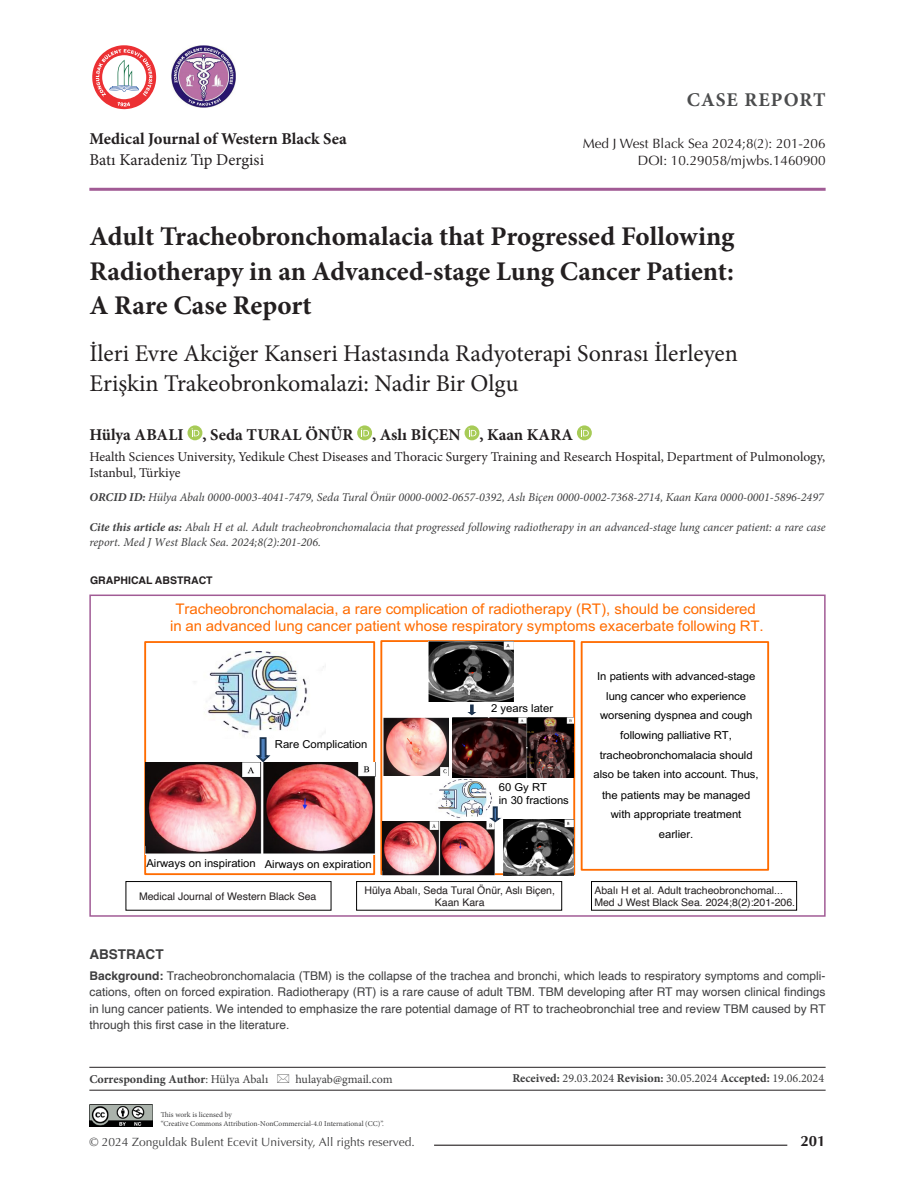
<style>
.page{position:relative;width:915px;height:1191px;background:#fff}
.page>*{position:absolute;margin:0;border:0;box-sizing:border-box;transform-origin:0 0}
.t1{font:700 27px/34.5px "Minion Pro";color:#231f20}
.t2{font:24px "Minion Pro";color:#231f20}
.t3{font:700 19.5px "Minion Pro";letter-spacing:.055em;color:#4b4c4d}
.t4{font:700 16.5px "Minion Pro";color:#231f20}
.t5{font:16.5px "Minion Pro";color:#231f20}
.t6{font:700 15px "Optima";color:#231f20}
.t7{font:14.7px/17.4px "Arial";color:#ff6c00;text-align:center}
.t8{font:13.5px/16.5px "Minion Pro";color:#231f20}
.t9{font:13.5px "Optima";color:#231f20}
.t10{font:700 13.5px "Helvetica";color:#3e3e3f}
.t11{font:12px/16.5px "Helvetica";color:#3e3e3f;text-align:justify}
.t12{font:italic 12px/15px "Minion Pro";letter-spacing:-.005em;color:#3e3e3f}
.t13{font:12px "Minion Pro";color:#3e3e3f}
.t14{font:12px "Optima";color:#3e3e3f}
.t15{font:700 12px "Minion Pro";color:#3e3e3f}
.t16{font:10.95px/20px "Arial";letter-spacing:-.005em;color:#000;text-align:center}
.t17{font:10.5px/12px "Helvetica";color:#231f20;text-align:center}
.t18{font:700 10.5px "Helvetica";color:#231f20}
.t19{font:7.5px "Minion Pro";letter-spacing:-.005em;color:#3e3e3f}
.s1{font-weight:700}
.s2{font-weight:400}
</style>
<div class="page">
<hr style="left:89px;top:188px;width:736px;height:3px;background:#a15b95">
<hr style="left:434px;top:1144px;width:353px;height:1px;background:#231f20">
<img style="left:171px;top:45px;width:64px;height:63px">
<svg style="left:92px;top:45px;width:64px;height:64px"></svg>
<hr style="left:89px;top:1067px;width:736px;height:1px;background:#231f20">
<hr style="left:89px;top:1090px;width:736px;height:1px;background:#231f20">
<img style="left:89px;top:1104px;width:63px;height:22px">
<svg style="left:191px;top:425px;width:11px;height:15px"></svg>
<svg style="left:187px;top:425px;width:15px;height:15px"></svg>
<svg style="left:191px;top:428px;width:8px;height:8px"></svg>
<svg style="left:357px;top:429px;width:15px;height:11px"></svg>
<svg style="left:357px;top:425px;width:15px;height:15px"></svg>
<svg style="left:361px;top:428px;width:8px;height:8px"></svg>
<svg style="left:468px;top:425px;width:11px;height:15px"></svg>
<svg style="left:464px;top:425px;width:15px;height:15px"></svg>
<svg style="left:468px;top:428px;width:8px;height:8px"></svg>
<svg style="left:580px;top:425px;width:11px;height:15px"></svg>
<svg style="left:576px;top:425px;width:15px;height:15px"></svg>
<svg style="left:580px;top:428px;width:8px;height:8px"></svg>
<div style="left:380px;top:640px;width:195px;height:235px;border:2px solid #ff6c00"></div>
<div style="left:144px;top:641px;width:231px;height:234px;border:2px solid #ff6c00"></div>
<img style="left:206px;top:652px;width:118px;height:83px">
<svg style="left:256px;top:737px;width:15px;height:25px"></svg>
<img style="left:428px;top:641px;width:85px;height:61px">
<img style="left:145px;top:762px;width:230px;height:92px">
<div style="left:580px;top:641px;width:188px;height:229px;border:2px solid #ff6c00"></div>
<svg style="left:467px;top:704px;width:9px;height:12px"></svg>
<img style="left:383px;top:717px;width:65px;height:59px">
<img style="left:452px;top:717px;width:121px;height:60px">
<img style="left:438px;top:779px;width:54px;height:39px">
<img style="left:503px;top:820px;width:70px;height:55px">
<img style="left:382px;top:821px;width:112px;height:54px">
<svg style="left:486px;top:805px;width:15px;height:18px"></svg>
<div style="left:89px;top:594px;width:736px;height:322px;border:2px solid #a15b95"></div>
<div style="left:125px;top:881px;width:206px;height:29px;border:1px solid #000"></div>
<div style="left:356px;top:881px;width:206px;height:29px;border:1px solid #000"></div>
<div style="left:591px;top:881px;width:205px;height:29px;border:1px solid #000"></div>
<h3 class="t4" style="left:89px;top:127px;width:259px">Medical Journal of Western Black Sea</h3>
<h3 class="t5" style="left:89px;top:148px;width:176px">Batı Karadeniz Tıp Dergisi</h3>
<h3 class="t3" style="left:686px;top:86px;width:140px">CASE REPORT</h3>
<p class="t9" style="left:582px;top:136px;width:244px">Med J West Black Sea 2024;8(2): 201-206</p>
<p class="t9" style="left:637px;top:152px;width:189px">DOI: 10.29058/mjwbs.1460900</p>
<p class="t1" style="left:89px;top:219px;width:646px">Adult Tracheobronchomalacia that Progressed Following<br>Radiotherapy in an Advanced-stage Lung Cancer Patient:</p>
<p class="t1" style="left:89px;top:288px;width:224px">A Rare Case Report</p>
<p class="t2" style="left:89px;top:338px;width:650px">İleri Evre Akciğer Kanseri Hastasında Radyoterapi Sonrası İlerleyen</p>
<p class="t2" style="left:89px;top:368px;width:430px">Erişkin Trakeobronkomalazi: Nadir Bir Olgu</p>
<p class="t4" style="left:89px;top:423px;width:485px">Hülya ABALI , Seda TURAL ÖNÜR , Aslı BIÇEN , Kaan KARA</p>
<p class="t8" style="left:89px;top:448px;width:737px">Health Sciences University, Yedikule Chest Diseases and Thoracic Surgery Training and Research Hospital, Department of Pulmonology,<br>Istanbul, Türkiye</p>
<p class="t12" style="left:89px;top:490px;width:735px"><span class="s1">ORCID ID:</span> Hülya Abalı 0000-0003-4041-7479, Seda Tural Önür 0000-0002-0657-0392, Aslı Biçen 0000-0002-7368-2714, Kaan Kara 0000-0001-5896-2497</p>
<p class="t12" style="left:89px;top:520px;width:737px"><span class="s1">Cite this article as:</span> Abalı H et al. Adult tracheobronchomalacia that progressed following radiotherapy in an advanced-stage lung cancer patient: a rare case report. Med J West Black Sea. 2024;8(2):201-206.</p>
<p class="t18" style="left:90px;top:574px;width:124px">GRAPHICAL ABSTRACT</p>
<p class="t7" style="left:170px;top:600px;width:594px">Tracheobronchomalacia, a rare complication of radiotherapy (RT), should be considered in an advanced lung cancer patient whose respiratory symptoms exacerbate following RT.</p>
<p class="t16" style="left:275px;top:733px;width:94px">Rare Complication</p>
<p class="t16" style="left:146px;top:852px;width:227px">Airways on inspiration Airways on expiration</p>
<p class="t16" style="left:491px;top:698px;width:63px">2 years later</p>
<p class="t16" style="left:498px;top:780px;width:71px;line-height:12.9px;text-align:left">60 Gy RT<br>in 30 fractions</p>
<p class="t16" style="left:597px;top:666px;width:160px">In patients with advanced-stage lung cancer who experience worsening dyspnea and cough following palliative RT, tracheobronchomalacia should</p>
<p class="t16" style="left:593px;top:764px;width:167px">also be taken into account. Thus, the patients may be managed with appropriate treatment earlier.</p>
<p class="t17" style="left:139px;top:890px;width:179px">Medical Journal of Western Black Sea</p>
<p class="t17" style="left:364px;top:884px;width:192px">Hülya Abalı, Seda Tural Önür, Aslı Biçen,<br>Kaan Kara</p>
<p class="t17" style="left:594px;top:884px;width:202px;text-align:left">Abalı H et al. Adult tracheobronchomal...<br>Med J West Black Sea. 2024;8(2):201-206.</p>
<p class="t10" style="left:89px;top:945px;width:76px">ABSTRACT</p>
<p class="t11" style="left:89px;top:967px;width:737px"><span class="s1">Background:</span> Tracheobronchomalacia (TBM) is the collapse of the trachea and bronchi, which leads to respiratory symptoms and compli&shy;cations, often on forced expiration. Radiotherapy (RT) is a rare cause of adult TBM. TBM developing after RT may worsen clinical findings in lung cancer patients. We intended to emphasize the rare potential damage of RT to tracheobronchial tree and review TBM caused by RT through this first case in the literature.</p>
<p class="t15" style="left:89px;top:1070px;width:180px">Corresponding Author<span class="s2">: Hülya Abalı</span></p>
<p class="t13" style="left:295px;top:1071px;width:99px">hulayab@gmail.com</p>
<p class="t19" style="left:161px;top:1109px;width:73px">This work is licensed by</p>
<p class="t19" style="left:161px;top:1118px;width:224px">“Creative Commons Attribution-NonCommercial-4.0 International (CC)”.</p>
<p class="t13" style="left:512px;top:1070px;width:313px"><span class="s1">Received:</span> 29.03.2024 <span class="s1">Revision:</span> 30.05.2024 <span class="s1">Accepted:</span> 19.06.2024</p>
<p class="t14" style="left:89px;top:1134px;width:327px">© 2024 Zonguldak Bulent Ecevit University, All rights reserved.</p>
<p class="t6" style="left:800px;top:1132px;width:27px">201</p>
</div>
